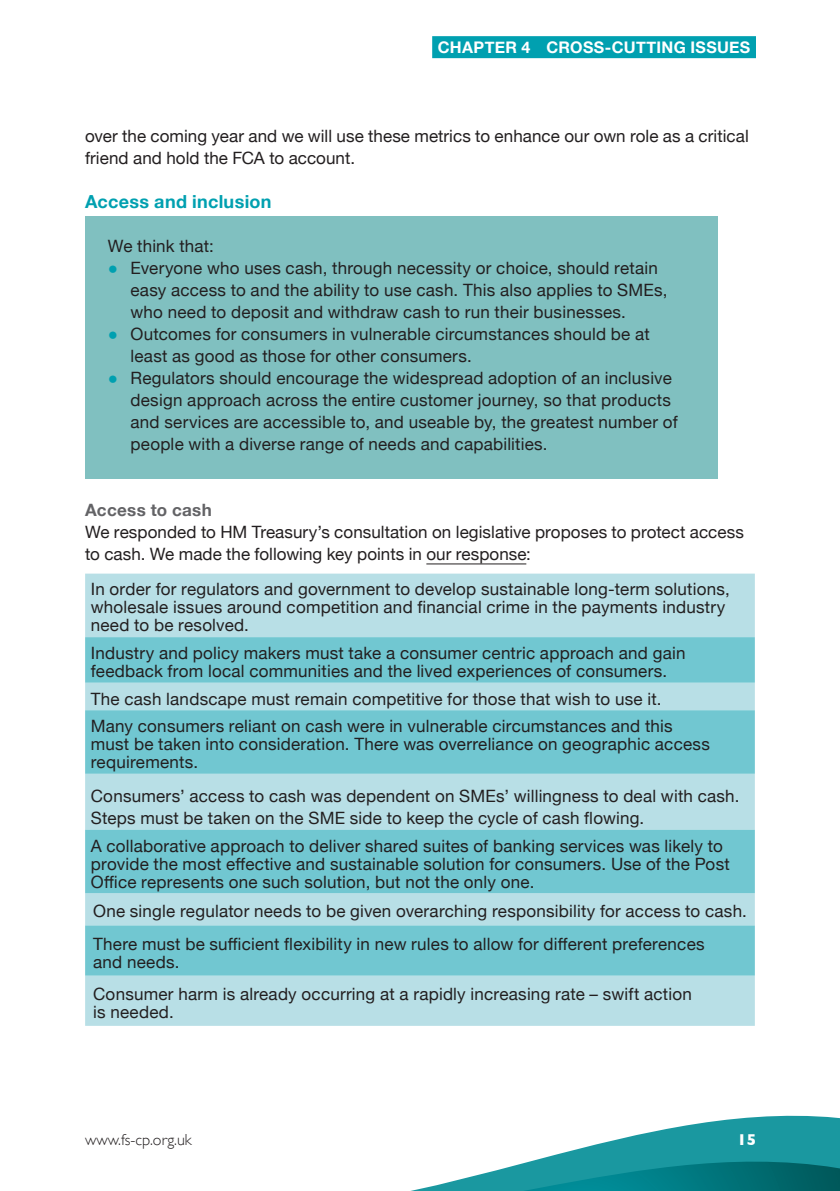
<style>
.page{position:relative;width:840px;height:1191px;background:#fff}
.page>*{position:absolute;margin:0;border:0;box-sizing:border-box;transform-origin:0 0}
.Subhead_2{font:700 18px "Helvetica Neue";letter-spacing:.02em;color:#00a0b0}
.Body_Copy_no_base_li{font:17px/18px "Helvetica Neue";letter-spacing:.015em;color:#231f20}
.Body_Copy{font:17px/22px "Helvetica Neue";letter-spacing:.005em;color:#231f20}
.Subhead_3{font:700 17px "Helvetica Neue";letter-spacing:.02em;color:#636366}
.t1{font:700 16px "Helvetica Neue";letter-spacing:.02em;color:#fff}
.t2{font:300 16px "Gill Sans";color:#231f20}
.t3{font:700 16px "Gill Sans";color:#fff}
.s1{font-family:"Arial";color:#00a0b0}
</style>
<div class="page">
<div style="left:432px;top:36px;width:323px;height:22px;background:#00a0b0"></div>
<svg style="left:410px;top:1115px;width:429px;height:76px"></svg>
<hr style="left:426px;top:563px;width:100px;height:1px;background:#231f20">
<div style="left:85px;top:216px;width:632px;height:262px;background:#80c0c0"></div>
<div style="left:85px;top:573px;width:669px;height:452px;background:#b8dfe6"></div>
<svg style="left:85px;top:637px;width:669px;height:338px;background:#89cfd8"></svg>
<p class="t1" style="left:437px;top:35px;width:314px">Chapter 4 Cross-cutting issues</p>
<p class="Body_Copy" style="left:85px;top:126px;width:664px">over the coming year and we will use these metrics to enhance our own role as a critical friend and hold the FCA to account.</p>
<p class="Subhead_2" style="left:85px;top:187px;width:188px">Access and inclusion</p>
<p class="Body_Copy" style="left:108px;top:236px;width:108px">We think that:</p>
<p class="Body_Copy_no_base_li" style="left:130px;top:258px;width:538px;line-height:22px;text-indent:-23px"><span class="s1">●</span> Everyone who uses cash, through necessity or choice, should retain easy access to and the ability to use cash. This also applies to SMEs, who need to deposit and withdraw cash to run their businesses.</p>
<p class="Body_Copy_no_base_li" style="left:130px;top:324px;width:520px;line-height:22px;text-indent:-23px"><span class="s1">●</span> Outcomes for consumers in vulnerable circumstances should be at least as good as those for other consumers.</p>
<p class="Body_Copy_no_base_li" style="left:130px;top:368px;width:548px;line-height:22px;text-indent:-23px"><span class="s1">●</span> Regulators should encourage the widespread adoption of an inclusive design approach across the entire customer journey, so that products and services are accessible to, and useable by, the greatest number of people with a diverse range of needs and capabilities.</p>
<p class="Subhead_3" style="left:85px;top:496px;width:128px">Access to cash</p>
<p class="Body_Copy" style="left:85px;top:522px;width:660px">We responded to HM Treasury’s consultation on legislative proposes to protect access to cash. We made the following key points in our response:</p>
<p class="Body_Copy_no_base_li" style="left:91px;top:581px;width:640px">In order for regulators and government to develop sustainable long-term solutions, wholesale issues around competition and financial crime in the payments industry need to be resolved.</p>
<p class="Body_Copy_no_base_li" style="left:91px;top:645px;width:596px">Industry and policy makers must take a consumer centric approach and gain feedback from local communities and the lived experiences of consumers.</p>
<p class="Body_Copy_no_base_li" style="left:91px;top:690px;width:572px">The cash landscape must remain competitive for those that wish to use it.</p>
<p class="Body_Copy_no_base_li" style="left:91px;top:718px;width:620px">Many consumers reliant on cash were in vulnerable circumstances and this must be taken into consideration. There was overreliance on geographic access requirements.</p>
<p class="Body_Copy" style="left:91px;top:786px;width:650px">Consumers’ access to cash was dependent on SMEs’ willingness to deal with cash.<br>Steps must be taken on the SME side to keep the cycle of cash flowing.</p>
<p class="Body_Copy_no_base_li" style="left:91px;top:837px;width:640px">A collaborative approach to deliver shared suites of banking services was likely to provide the most effective and sustainable solution for consumers. Use of the Post<br>Office represents one such solution, but not the only one.</p>
<p class="Body_Copy_no_base_li" style="left:93px;top:903px;width:655px">One single regulator needs to be given overarching responsibility for access to cash.</p>
<p class="Body_Copy_no_base_li" style="left:93px;top:935px;width:612px">There must be sufficient flexibility in new rules to allow for different preferences and needs.</p>
<p class="Body_Copy_no_base_li" style="left:93px;top:985px;width:600px">Consumer harm is already occurring at a rapidly increasing rate – swift action is needed.</p>
<p class="t2" style="left:85px;top:1127px;width:108px">www.fs-cp.org.uk</p>
<p class="t3" style="left:736px;top:1127px;width:21px">15</p>
</div>
